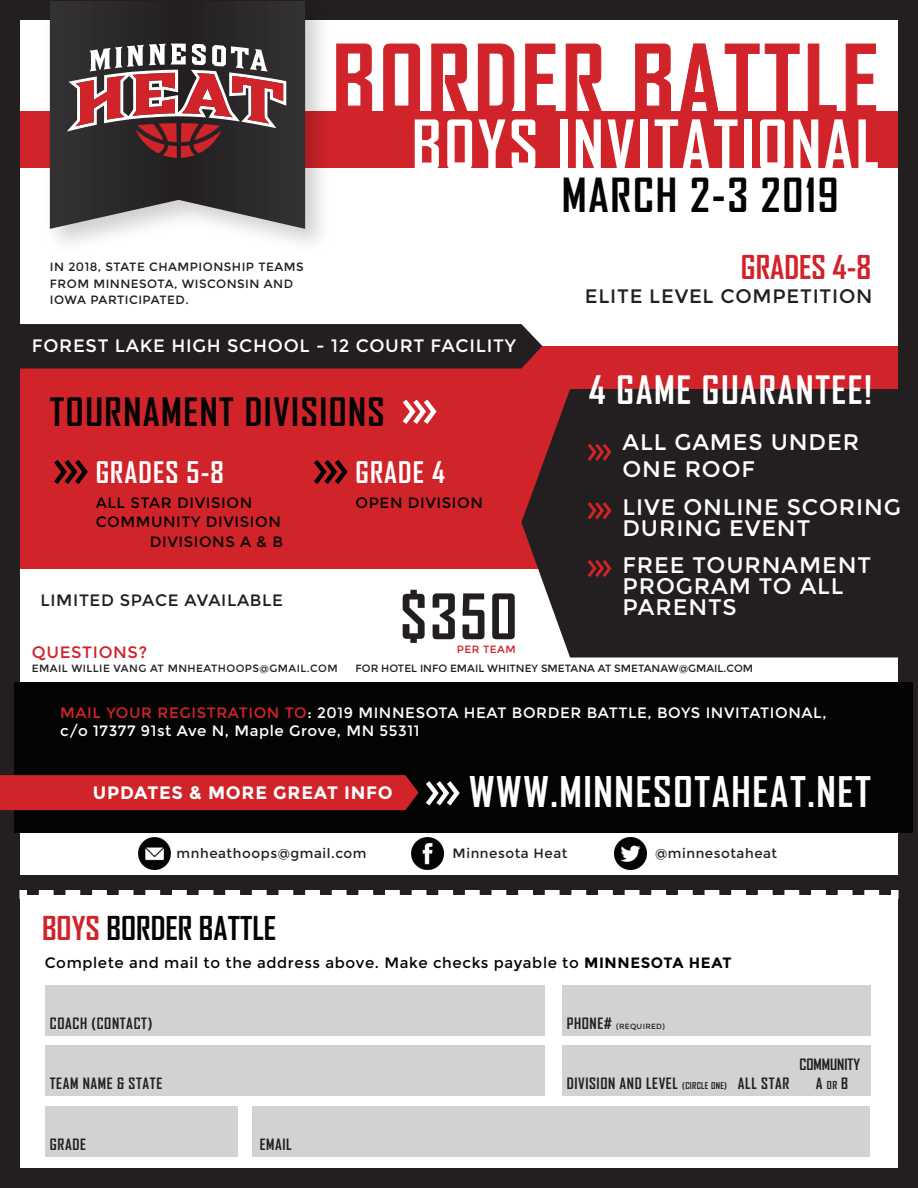
<style>
.page{position:relative;width:918px;height:1188px;background:#fff}
.page>*{position:absolute;margin:0;border:0;box-sizing:border-box;transform-origin:0 0}
.t1{font:700 93px "Agency FB";letter-spacing:.04em;color:#d1232a}
.t2{font:700 64.5px "Agency FB";letter-spacing:.04em;color:#fff}
.t3{font:700 60px "Agency FB";color:#231f20}
.t4{font:700 45px "Agency FB";letter-spacing:.04em;color:#040503}
.t5{font:700 40.5px "Agency FB";letter-spacing:.04em;color:#fff}
.t6{font:700 37.5px "Agency FB";letter-spacing:.04em;color:#040503}
.t7{font:700 37.5px "Agency FB";letter-spacing:.04em;color:#fff}
.t8{font:700 31.5px "Agency FB";color:#040503}
.t9{font:700 31.5px "Agency FB";color:#d1232a}
.t10{font:700 28.5px "Agency FB";letter-spacing:.04em;color:#fff}
.t11{font:22.5px/21px "Montserrat";letter-spacing:.04em;color:#fff}
.t12{font:19.5px "Montserrat";letter-spacing:.04em;color:#231f20}
.t13{font:18px "Montserrat";letter-spacing:.04em;color:#fff}
.t14{font:700 18px "Montserrat";letter-spacing:.04em;color:#fff}
.t15{font:16.5px "Montserrat";letter-spacing:.04em;color:#231f20}
.t16{font:16.5px "Montserrat";letter-spacing:.04em;color:#d1232a}
.t17{font:15px "Montserrat";letter-spacing:.04em;color:#040503}
.t18{font:15px/18px "Montserrat";letter-spacing:.04em;color:#fff}
.t19{font:700 15px "Agency FB";letter-spacing:.04em;color:#231f20}
.t20{font:700 15px "Agency FB";color:#231f20}
.t21{font:13.5px "Montserrat";letter-spacing:.04em;color:#231f20}
.t22{font:12px/16.5px "Montserrat";letter-spacing:.04em;color:#231f20}
.t23{font:10.5px "Montserrat";color:#231f20}
.t24{font:10.5px "Montserrat";letter-spacing:.04em;color:#231f20}
.t25{font:10.5px "Montserrat";letter-spacing:.04em;color:#d1232a}
.t26{font:7.5px "Montserrat";letter-spacing:.04em;color:#231f20}
.s1{color:#d1232a}
.s2{font-weight:700}
.s3{font-family:"Agency FB";font-weight:700;font-size:15px}
.s4{font-size:9px}
.s5{font-size:10.5px}
</style>
<div class="page">
<div style="left:0;top:346px;width:918px;height:222px;background:#d1232a"></div>
<div style="left:0;top:112px;width:918px;height:56px;background:#d1232a"></div>
<div style="left:0;top:0;width:918px;height:20px;background:#231f20"></div>
<div style="left:0;top:1168px;width:918px;height:20px;background:#231f20"></div>
<div style="left:898px;top:0;width:20px;height:1181px;background:#231f20"></div>
<div style="left:0;top:0;width:20px;height:1181px;background:#231f20"></div>
<div style="left:20px;top:324px;width:522px;height:45px;background:#231f20"></div>
<div style="left:0;top:875px;width:918px;height:20px;background:#231f20"></div>
<div style="left:20px;top:890px;width:7px;height:9px;background:#fff"></div>
<svg style="left:39px;top:890px;width:841px;height:5px"></svg>
<div style="left:891px;top:890px;width:8px;height:9px;background:#fff"></div>
<div style="left:15px;top:682px;width:898px;height:151px;background:#040503"></div>
<svg style="left:521px;top:389px;width:377px;height:269px;background:#302627"></svg>
<div style="left:45px;top:985px;width:499px;height:50px;background:#d3d2d2"></div>
<div style="left:562px;top:985px;width:308px;height:50px;background:#d3d2d2"></div>
<div style="left:45px;top:1045px;width:499px;height:50px;background:#d3d2d2"></div>
<div style="left:562px;top:1045px;width:308px;height:51px;background:#d3d2d2"></div>
<div style="left:45px;top:1106px;width:192px;height:50px;background:#d3d2d2"></div>
<div style="left:252px;top:1106px;width:618px;height:50px;background:#d3d2d2"></div>
<svg style="left:0;top:775px;width:460px;height:35px;background:#c1252b"></svg>
<img style="left:411px;top:838px;width:32px;height:32px">
<img style="left:138px;top:838px;width:32px;height:32px">
<img style="left:615px;top:838px;width:32px;height:32px">
<svg style="left:338px;top:43px;width:34px;height:69px"></svg>
<svg style="left:383px;top:43px;width:37px;height:69px"></svg>
<svg style="left:431px;top:43px;width:38px;height:69px"></svg>
<svg style="left:478px;top:43px;width:37px;height:69px"></svg>
<svg style="left:525px;top:43px;width:31px;height:69px"></svg>
<svg style="left:565px;top:43px;width:38px;height:69px"></svg>
<svg style="left:635px;top:43px;width:36px;height:69px"></svg>
<svg style="left:679px;top:43px;width:121px;height:69px"></svg>
<svg style="left:808px;top:43px;width:29px;height:69px"></svg>
<svg style="left:845px;top:43px;width:31px;height:69px"></svg>
<svg style="left:402px;top:399px;width:35px;height:25px"></svg>
<svg style="left:314px;top:460px;width:34px;height:24px"></svg>
<svg style="left:585px;top:440px;width:28px;height:24px"></svg>
<svg style="left:585px;top:499px;width:28px;height:24px"></svg>
<svg style="left:585px;top:557px;width:28px;height:23px"></svg>
<svg style="left:54px;top:460px;width:34px;height:24px"></svg>
<img style="left:38px;top:20px;width:300px;height:223px">
<svg style="left:50px;top:1px;width:255px;height:228px"></svg>
<svg style="left:67px;top:44px;width:219px;height:114px"></svg>
<h1 class="t1" style="left:332px;top:28px;width:548px">BORDER BATTLE</h1>
<h2 class="t2" style="left:412px;top:109px;width:469px">BOYS INVITATIONAL</h2>
<h3 class="t4" style="left:562px;top:170px;width:278px">MARCH 2-3 2019</h3>
<p class="t22" style="left:50px;top:259px;width:255px">IN 2018, STATE CHAMPIONSHIP TEAMS<br>FROM MINNESOTA, WISCONSIN AND<br>IOWA PARTICIPATED.</p>
<p class="t13" style="left:32px;top:335px;width:486px">FOREST LAKE HIGH SCHOOL - 12 COURT FACILITY</p>
<h3 class="t9" style="left:741px;top:249px;width:132px">GRADES 4-8</h3>
<h3 class="t12" style="left:585px;top:285px;width:289px">ELITE LEVEL COMPETITION</h3>
<h3 class="t7" style="left:589px;top:370px;width:285px">4 GAME GUARANTEE!</h3>
<h3 class="t11" style="left:622px;top:429px;width:238px;line-height:27px">ALL GAMES UNDER<br>ONE ROOF</h3>
<h3 class="t11" style="left:622px;top:497px;width:280px">LIVE ONLINE SCORING<br>DURING EVENT</h3>
<h3 class="t11" style="left:622px;top:555px;width:250px">FREE TOURNAMENT<br>PROGRAM TO ALL<br>PARENTS</h3>
<h3 class="t6" style="left:50px;top:391px;width:336px">TOURNAMENT DIVISIONS</h3>
<h3 class="t10" style="left:96px;top:456px;width:130px">GRADES 5-8</h3>
<h3 class="t10" style="left:356px;top:456px;width:91px">GRADE 4</h3>
<p class="t17" style="left:356px;top:494px;width:129px">OPEN DIVISION</p>
<p class="t17" style="left:96px;top:494px;width:158px">ALL STAR DIVISION</p>
<p class="t17" style="left:96px;top:513px;width:187px">COMMUNITY DIVISION</p>
<p class="t17" style="left:150px;top:533px;width:135px">DIVISIONS A &amp; B</p>
<p class="t15" style="left:41px;top:591px;width:244px">LIMITED SPACE AVAILABLE</p>
<h3 class="t3" style="left:400px;top:583px;width:119px">$350</h3>
<p class="t25" style="left:457px;top:644px;width:60px">PER TEAM</p>
<p class="t16" style="left:32px;top:642px;width:117px">QUESTIONS?</p>
<p class="t24" style="left:32px;top:662px;width:307px">EMAIL WILLIE VANG AT MNHEATHOOPS@GMAIL.COM</p>
<p class="t23" style="left:356px;top:662px;width:399px">FOR HOTEL INFO EMAIL WHITNEY SMETANA AT SMETANAW@GMAIL.COM</p>
<p class="t18" style="left:60px;top:704px;width:768px"><span class="s1">MAIL YOUR REGISTRATION TO</span>: 2019 MINNESOTA HEAT BORDER BATTLE, BOYS INVITATIONAL, c/o 17377 91st Ave N, Maple Grove, MN 55311</p>
<h3 class="t5" style="left:469px;top:769px;width:403px">WWW.MINNESOTAHEAT.NET</h3>
<p class="t14" style="left:93px;top:782px;width:301px">UPDATES &amp; MORE GREAT INFO</p>
<p class="t21" style="left:177px;top:845px;width:191px">mnheathoops@gmail.com</p>
<p class="t21" style="left:453px;top:845px;width:116px">Minnesota Heat</p>
<p class="t21" style="left:655px;top:845px;width:124px">@minnesotaheat</p>
<h3 class="t8" style="left:42px;top:911px;width:236px"><span class="s1">BOYS</span> BORDER BATTLE</h3>
<p class="t17" style="left:45px;top:954px;width:688px">Complete and mail to the address above. Make checks payable to <span class="s2">MINNESOTA HEAT</span></p>
<p class="t19" style="left:50px;top:1015px;width:104px">COACH (CONTACT)</p>
<p class="t26" style="left:567px;top:1022px;width:100px"><span class="s3">PHONE#</span> (REQUIRED)</p>
<p class="t20" style="left:799px;top:1056px;width:62px">COMMUNITY</p>
<p class="t19" style="left:50px;top:1075px;width:114px">TEAM NAME &amp; STATE</p>
<p class="t19" style="left:567px;top:1075px;width:224px">DIVISION AND LEVEL <span class="s4">(CIRCLE ONE)</span> ALL STAR</p>
<p class="t19" style="left:816px;top:1075px;width:34px">A <span class="s5">OR</span> B</p>
<p class="t19" style="left:50px;top:1136px;width:38px">GRADE</p>
<p class="t19" style="left:260px;top:1136px;width:34px">EMAIL</p>
</div>
